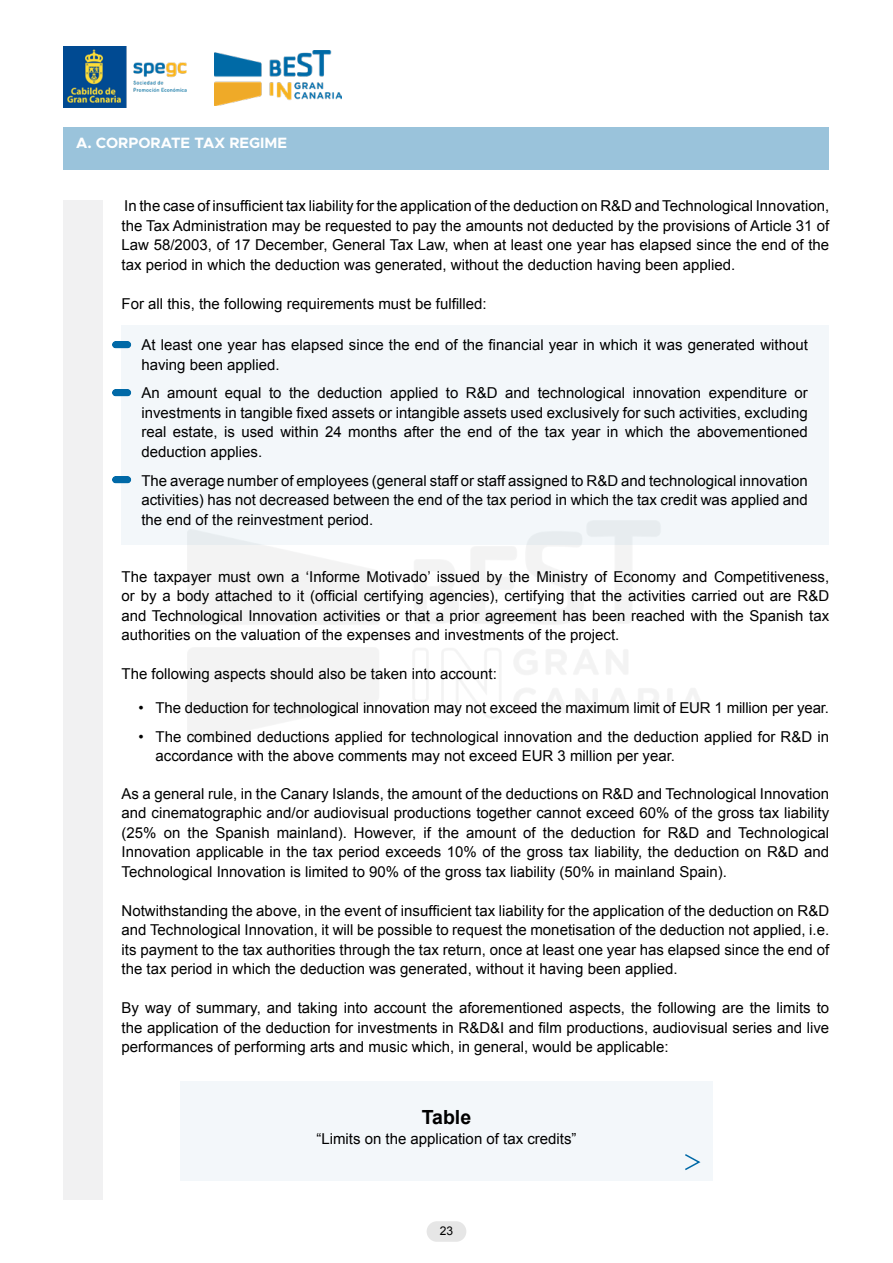
<style>
.page{position:relative;width:893px;height:1263px;background:#fff}
.page>*{position:absolute;margin:0;border:0;box-sizing:border-box;transform-origin:0 0}
.t1{font:700 19.5px "Arial";color:#000}
.t2{font:15px/19.5px "Arial";color:#000;text-align:justify}
.t3{font:700 15px "Metropolis";color:#fff}
.t4{font:12px "Arial";color:#000}
</style>
<div class="page">
<div style="left:427px;top:1221px;width:39px;height:21px;background:#e6e6e6;border-radius:10px"></div>
<img style="left:214px;top:51px;width:128px;height:54px">
<img style="left:64px;top:47px;width:122px;height:61px">
<div style="left:64px;top:128px;width:765px;height:42px;background:#9ac3db"></div>
<div style="left:64px;top:200px;width:39px;height:999px;background:#f1f1f2"></div>
<div style="left:122px;top:325px;width:707px;height:219px;background:#f3f7fa"></div>
<div style="left:112px;top:341px;width:19px;height:7px;background:#0069a7;border-radius:4px"></div>
<div style="left:112px;top:389px;width:19px;height:7px;background:#0069a7;border-radius:4px"></div>
<div style="left:112px;top:476px;width:19px;height:7px;background:#0069a7;border-radius:4px"></div>
<div style="left:180px;top:1081px;width:533px;height:100px;background:#f3f7fa"></div>
<svg style="left:685px;top:1154px;width:16px;height:17px"></svg>
<p class="t3" style="left:76px;top:133px;width:213px">A. CORPORATE TAX REGIME</p>
<p class="t2" style="left:122px;top:196px;width:709px">In the case of insufficient tax liability for the application of the deduction on R&amp;D and Technological Innovation, the Tax Administration may be requested to pay the amounts not deducted by the provisions of Article 31 of Law 58/2003, of 17 December, General Tax Law, when at least one year has elapsed since the end of the tax period in which the deduction was generated, without the deduction having been applied.</p>
<p class="t2" style="left:122px;top:294px;width:367px">For all this, the following requirements must be fulfilled:</p>
<p class="t2" style="left:141px;top:336px;width:668px">At least one year has elapsed since the end of the financial year in which it was generated without having been applied.</p>
<p class="t2" style="left:141px;top:384px;width:668px">An amount equal to the deduction applied to R&amp;D and technological innovation expenditure or investments in tangible fixed assets or intangible assets used exclusively for such activities, excluding real estate, is used within 24 months after the end of the tax year in which the abovementioned deduction applies.</p>
<p class="t2" style="left:141px;top:471px;width:668px">The average number of employees (general staff or staff assigned to R&amp;D and technological innovation activities) has not decreased between the end of the tax period in which the tax credit was applied and the end of the reinvestment period.</p>
<p class="t2" style="left:122px;top:567px;width:709px">The taxpayer must own a ‘Informe Motivado’ issued by the Ministry of Economy and Competitiveness, or by a body attached to it (official certifying agencies), certifying that the activities carried out are R&amp;D and Technological Innovation activities or that a prior agreement has been reached with the Spanish tax authorities on the valuation of the expenses and investments of the project.</p>
<p class="t2" style="left:122px;top:664px;width:377px">The following aspects should also be taken into account:</p>
<p class="t2" style="left:139px;top:699px;width:692px">• The deduction for technological innovation may not exceed the maximum limit of EUR 1 million per year.</p>
<p class="t2" style="left:156px;top:727px;width:675px;text-indent:-17px">• The combined deductions applied for technological innovation and the deduction applied for R&amp;D in accordance with the above comments may not exceed EUR 3 million per year.</p>
<p class="t2" style="left:122px;top:784px;width:709px">As a general rule, in the Canary Islands, the amount of the deductions on R&amp;D and Technological Innovation and cinematographic and/or audiovisual productions together cannot exceed 60% of the gross tax liability (25% on the Spanish mainland). However, if the amount of the deduction for R&amp;D and Technological Innovation applicable in the tax period exceeds 10% of the gross tax liability, the deduction on R&amp;D and Technological Innovation is limited to 90% of the gross tax liability (50% in mainland Spain).</p>
<p class="t2" style="left:122px;top:901px;width:709px">Notwithstanding the above, in the event of insufficient tax liability for the application of the deduction on R&amp;D and Technological Innovation, it will be possible to request the monetisation of the deduction not applied, i.e. its payment to the tax authorities through the tax return, once at least one year has elapsed since the end of the tax period in which the deduction was generated, without it having been applied.</p>
<p class="t2" style="left:122px;top:998px;width:709px">By way of summary, and taking into account the aforementioned aspects, the following are the limits to the application of the deduction for investments in R&amp;D&amp;I and film productions, audiovisual series and live performances of performing arts and music which, in general, would be applicable:</p>
<h1 class="t1" style="left:422px;top:1105px;width:51px">Table</h1>
<p class="t2" style="left:316px;top:1129px;width:262px">“Limits on the application of tax credits”</p>
<p class="t4" style="left:440px;top:1223px;width:15px">23</p>
</div>
